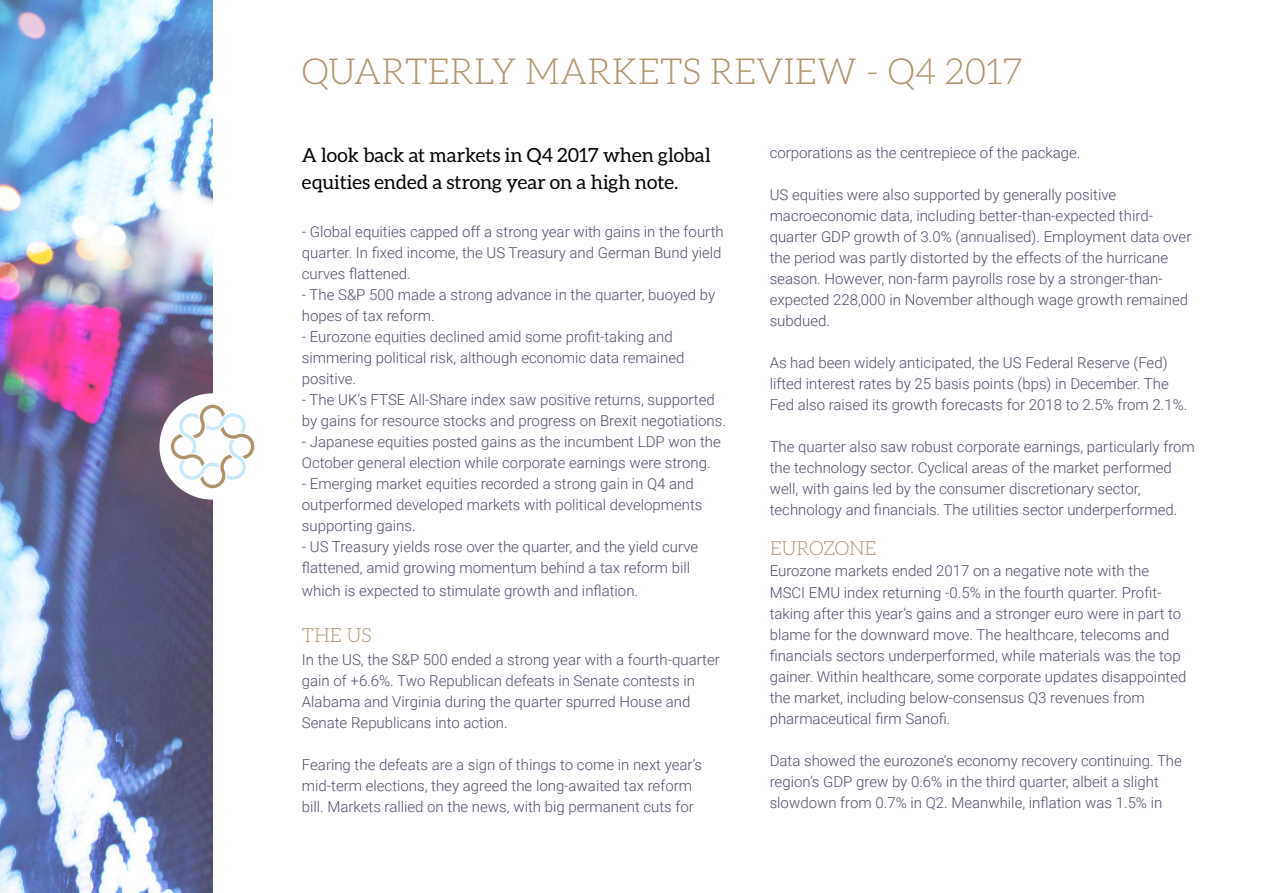
<style>
.page{position:relative;width:1263px;height:893px;background:#fff}
.page>*{position:absolute;margin:0;border:0;box-sizing:border-box;transform-origin:0 0}
.t1{font:300 36px "Aleo";color:#ae936c}
.t2{font:19.5px/27px "Aleo";color:#000}
.t3{font:300 19.5px "Aleo";letter-spacing:-.02em;color:#ae936c}
.t4{font:300 19.5px "Aleo";color:#ae936c}
.t5{font:300 15px/21px "Roboto";color:#4d4d6b}
</style>
<div class="page">
<img style="left:0;top:0;width:213px;height:893px">
<div style="left:159px;top:393px;width:107px;height:107px;background:#fff;border-radius:50%"></div>
<svg style="left:171px;top:405px;width:83px;height:83px"></svg>
<h1 class="t1" style="left:302px;top:52px;width:722px">QUARTERLY MARKETS REVIEW - Q4 2017</h1>
<h2 class="t2" style="left:302px;top:142px;width:410px">A look back at markets in Q4 2017 when global equities ended a strong year on a high note.</h2>
<p class="t5" style="left:302px;top:221px;width:423px">- Global equities capped off a strong year with gains in the fourth quarter. In fixed income, the US Treasury and German Bund yield curves flattened.</p>
<p class="t5" style="left:302px;top:284px;width:415px">- The S&amp;P 500 made a strong advance in the quarter, buoyed by hopes of tax reform.</p>
<p class="t5" style="left:302px;top:326px;width:384px">- Eurozone equities declined amid some profit-taking and simmering political risk, although economic data remained positive.</p>
<p class="t5" style="left:302px;top:389px;width:426px">- The UK’s FTSE All-Share index saw positive returns, supported by gains for resource stocks and progress on Brexit negotiations.</p>
<p class="t5" style="left:302px;top:431px;width:420px">- Japanese equities posted gains as the incumbent LDP won the<br>October general election while corporate earnings were strong.</p>
<p class="t5" style="left:302px;top:473px;width:402px">- Emerging market equities recorded a strong gain in Q4 and outperformed developed markets with political developments supporting gains.</p>
<p class="t5" style="left:302px;top:536px;width:398px">- US Treasury yields rose over the quarter, and the yield curve flattened, amid growing momentum behind a tax reform bill</p>
<p class="t5" style="left:302px;top:580px;width:338px">which is expected to stimulate growth and inflation.</p>
<h2 class="t4" style="left:302px;top:625px;width:71px">THE US</h2>
<p class="t5" style="left:302px;top:649px;width:419px">In the US, the S&amp;P 500 ended a strong year with a fourth-quarter gain of +6.6%. Two Republican defeats in Senate contests in Alabama and Virginia during the quarter spurred House and Senate Republicans into action.</p>
<p class="t5" style="left:302px;top:754px;width:402px">Fearing the defeats are a sign of things to come in next year’s mid-term elections, they agreed the long-awaited tax reform bill. Markets rallied on the news, with big permanent cuts for</p>
<p class="t5" style="left:770px;top:142px;width:312px">corporations as the centrepiece of the package.</p>
<p class="t5" style="left:770px;top:184px;width:423px">US equities were also supported by generally positive macroeconomic data, including better-than-expected third&shy;quarter GDP growth of 3.0% (annualised). Employment data over the period was partly distorted by the effects of the hurricane season. However, non-farm payrolls rose by a stronger-than&shy;expected 228,000 in November although wage growth remained subdued.</p>
<p class="t5" style="left:770px;top:352px;width:419px">As had been widely anticipated, the US Federal Reserve (Fed) lifted interest rates by 25 basis points (bps) in December. The<br>Fed also raised its growth forecasts for 2018 to 2.5% from 2.1%.</p>
<p class="t5" style="left:770px;top:436px;width:427px">The quarter also saw robust corporate earnings, particularly from the technology sector. Cyclical areas of the market performed well, with gains led by the consumer discretionary sector, technology and financials. The utilities sector underperformed.</p>
<h2 class="t3" style="left:770px;top:538px;width:108px">EUROZONE</h2>
<p class="t5" style="left:770px;top:560px;width:418px">Eurozone markets ended 2017 on a negative note with the MSCI EMU index returning -0.5% in the fourth quarter. Profit&shy;taking after this year’s gains and a stronger euro were in part to blame for the downward move. The healthcare, telecoms and financials sectors underperformed, while materials was the top gainer. Within healthcare, some corporate updates disappointed the market, including below-consensus Q3 revenues from pharmaceutical firm Sanofi.</p>
<p class="t5" style="left:770px;top:749px;width:414px">Data showed the eurozone’s economy recovery continuing. The region’s GDP grew by 0.6% in the third quarter, albeit a slight slowdown from 0.7% in Q2. Meanwhile, inflation was 1.5% in</p>
</div>
